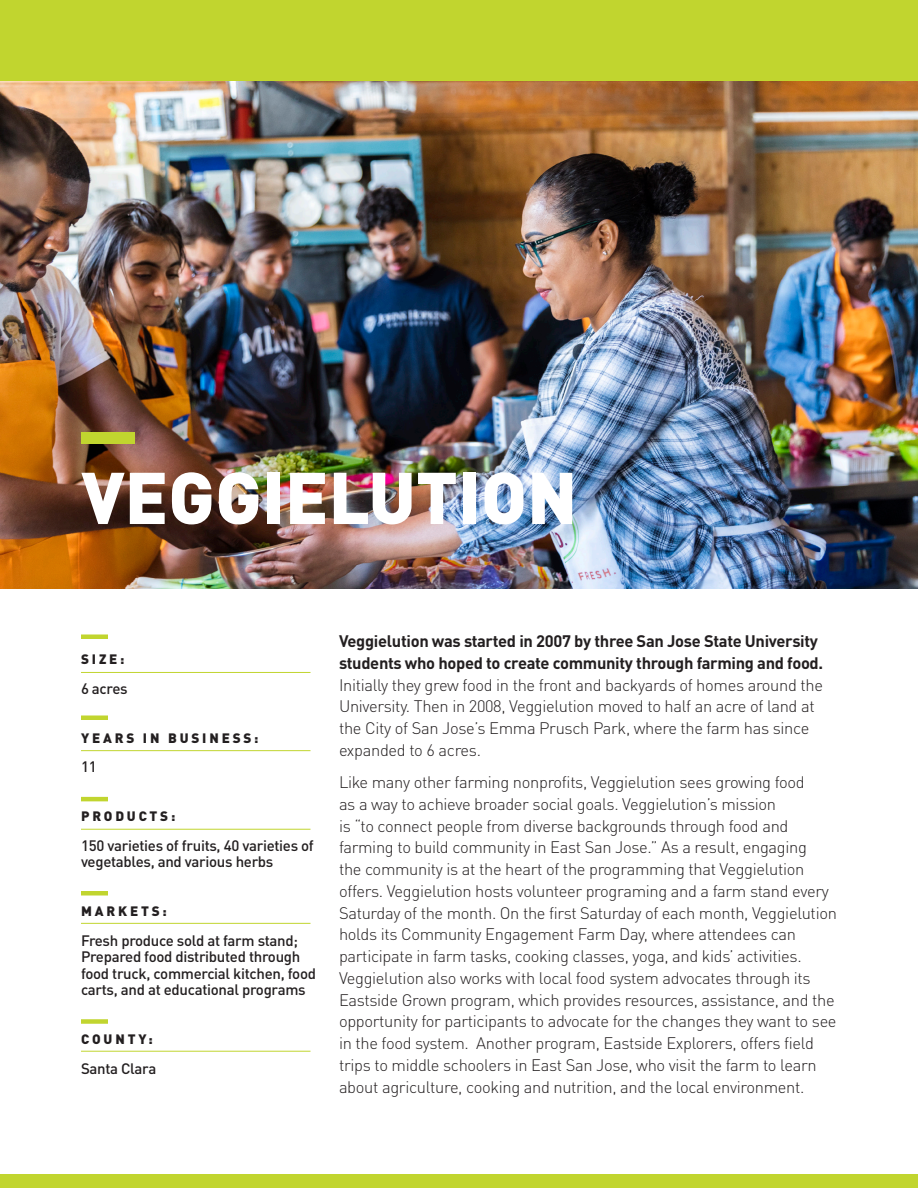
<style>
.page{position:relative;width:918px;height:1188px;background:#fff}
.page>*{position:absolute;margin:0;border:0;box-sizing:border-box;transform-origin:0 0}
.t1{font:900 72px "DINOT";color:#fff}
.Text{font:300 16.5px/21.8px "DINOT";letter-spacing:-.02em;color:#231f20}
.Farm_Details{font:500 15px/16.5px "DINOT";letter-spacing:-.02em;color:#231f20}
.Farm_Facts{font:900 13.5px "DINOT";letter-spacing:.21em;color:#231f20}
.s1{font-weight:700}
</style>
<div class="page">
<img style="left:0;top:81px;width:918px;height:508px">
<div style="left:0;top:0;width:918px;height:81px;background:#c1d52f"></div>
<div style="left:81px;top:432px;width:54px;height:12px;background:#c1d52f"></div>
<div style="left:0;top:1174px;width:918px;height:14px;background:#c1d52f"></div>
<hr style="left:81px;top:829px;width:229px;height:1px;background:#c1d52f">
<hr style="left:81px;top:672px;width:229px;height:1px;background:#c1d52f">
<div style="left:81px;top:634px;width:27px;height:5px;background:#c1d52f"></div>
<hr style="left:81px;top:716px;width:27px;height:4px;background:#c1d52f">
<hr style="left:81px;top:750px;width:229px;height:1px;background:#c1d52f">
<hr style="left:81px;top:797px;width:27px;height:4px;background:#c1d52f">
<hr style="left:81px;top:923px;width:229px;height:1px;background:#c1d52f">
<div style="left:81px;top:891px;width:27px;height:5px;background:#c1d52f"></div>
<hr style="left:81px;top:1051px;width:229px;height:1px;background:#c1d52f">
<div style="left:81px;top:1019px;width:27px;height:5px;background:#c1d52f"></div>
<p class="t1" style="left:81px;top:450px;width:498px">VEGGIELUTION</p>
<p class="Farm_Facts" style="left:81px;top:650px;width:45px">SIZE:</p>
<p class="Farm_Details" style="left:81px;top:680px;width:48px">6 acres</p>
<p class="Farm_Facts" style="left:81px;top:729px;width:179px">YEARS IN BUSINESS:</p>
<p class="Farm_Details" style="left:81px;top:758px;width:17px">11</p>
<p class="Farm_Facts" style="left:81px;top:807px;width:96px">PRODUCTS:</p>
<p class="Farm_Details" style="left:81px;top:837px;width:234px">150 varieties of fruits, 40 varieties of vegetables, and various herbs</p>
<p class="Farm_Facts" style="left:81px;top:902px;width:87px">MARKETS:</p>
<p class="Farm_Details" style="left:81px;top:932px;width:237px">Fresh produce sold at farm stand; Prepared food distributed through food truck, commercial kitchen, food carts, and at educational programs</p>
<p class="Farm_Facts" style="left:81px;top:1030px;width:73px">COUNTY:</p>
<p class="Farm_Details" style="left:81px;top:1060px;width:77px">Santa Clara</p>
<p class="Text" style="left:339px;top:630px;width:486px"><span class="s1">Veggielution was started in 2007 by three San Jose State University students who hoped to create community through farming and food.<br></span>Initially they grew food in the front and backyards of homes around the University. Then in 2008, Veggielution moved to half an acre of land at the City of San Jose’s Emma Prusch Park, where the farm has since expanded to 6 acres.</p>
<p class="Text" style="left:339px;top:771px;width:499px">Like many other farming nonprofits, Veggielution sees growing food<br>as a way to achieve broader social goals. Veggielution’s mission<br>is “to connect people from diverse backgrounds through food and farming to build community in East San Jose.” As a result, engaging<br>the community is at the heart of the programming that Veggielution offers. Veggielution hosts volunteer programing and a farm stand every Saturday of the month. On the first Saturday of each month, Veggielution holds its Community Engagement Farm Day, where attendees can participate in farm tasks, cooking classes, yoga, and kids’ activities.<br>Veggielution also works with local food system advocates through its Eastside Grown program, which provides resources, assistance, and the opportunity for participants to advocate for the changes they want to see in the food system. Another program, Eastside Explorers, offers field trips to middle schoolers in East San Jose, who visit the farm to learn about agriculture, cooking and nutrition, and the local environment.</p>
</div>
